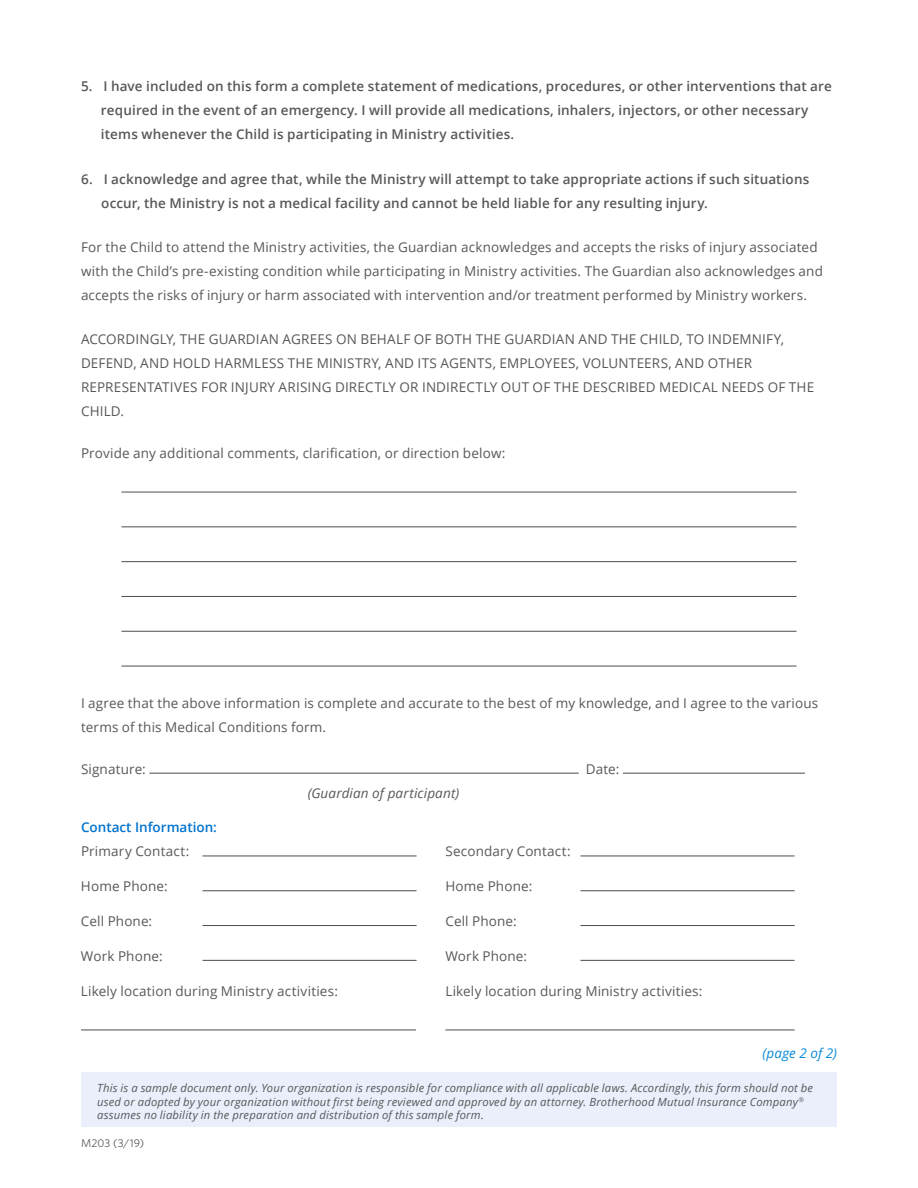
<style>
.page{position:relative;width:918px;height:1188px;background:#fff}
.page>*{position:absolute;margin:0;border:0;box-sizing:border-box;transform-origin:0 0}
.Body_Text{font:13.5px/24px "Open Sans";letter-spacing:.01em;color:#57585a}
.Body_Text_Number{font:600 13.5px/24px "Open Sans";letter-spacing:.01em;color:#57585a}
.Body_Text-2{font:italic 13.5px "Open Sans";letter-spacing:.01em;color:#57585a}
.Subhead{font:600 13.5px "Open Sans";color:#0073ce}
.Body_Text-Bullet{font:italic 13.5px "Open Sans";letter-spacing:.01em;color:#0d8cd8}
.Endnotes{font:italic 11.25px/13.5px "Open Sans";letter-spacing:.015em;color:#57585a}
.Endnotes-2{font:11.25px "Whitney";letter-spacing:.01em;color:#57585a}
</style>
<div class="page">
<hr style="left:122px;top:492px;width:674px;height:1px;background:#4b4c4d">
<hr style="left:122px;top:526px;width:674px;height:1px;background:#4b4c4d">
<hr style="left:122px;top:561px;width:674px;height:1px;background:#4b4c4d">
<hr style="left:122px;top:596px;width:674px;height:1px;background:#4b4c4d">
<hr style="left:122px;top:631px;width:674px;height:1px;background:#4b4c4d">
<hr style="left:122px;top:666px;width:674px;height:1px;background:#4b4c4d">
<hr style="left:149px;top:773px;width:430px;height:1px;background:#4b4c4d">
<hr style="left:623px;top:773px;width:182px;height:1px;background:#4b4c4d">
<hr style="left:202px;top:856px;width:215px;height:1px;background:#4b4c4d">
<hr style="left:580px;top:856px;width:215px;height:1px;background:#4b4c4d">
<hr style="left:202px;top:890px;width:215px;height:1px;background:#4b4c4d">
<hr style="left:580px;top:890px;width:215px;height:1px;background:#4b4c4d">
<hr style="left:202px;top:925px;width:215px;height:1px;background:#4b4c4d">
<hr style="left:580px;top:925px;width:215px;height:1px;background:#4b4c4d">
<hr style="left:202px;top:960px;width:215px;height:1px;background:#4b4c4d">
<hr style="left:580px;top:960px;width:215px;height:1px;background:#4b4c4d">
<hr style="left:81px;top:1030px;width:335px;height:1px;background:#4b4c4d">
<hr style="left:445px;top:1030px;width:350px;height:1px;background:#4b4c4d">
<div style="left:81px;top:1073px;width:756px;height:54px;background:#ebeffb"></div>
<p class="Body_Text_Number" style="left:101px;top:74px;width:732px;text-indent:-20px">5. I have included on this form a complete statement of medications, procedures, or other interventions that are required in the event of an emergency. I will provide all medications, inhalers, injectors, or other necessary items whenever the Child is participating in Ministry activities.</p>
<p class="Body_Text_Number" style="left:101px;top:166px;width:710px;text-indent:-20px">6. I acknowledge and agree that, while the Ministry will attempt to take appropriate actions if such situations occur, the Ministry is not a medical facility and cannot be held liable for any resulting injury.</p>
<p class="Body_Text" style="left:81px;top:235px;width:743px">For the Child to attend the Ministry activities, the Guardian acknowledges and accepts the risks of injury associated with the Child’s pre-existing condition while participating in Ministry activities. The Guardian also acknowledges and accepts the risks of injury or harm associated with intervention and/or treatment performed by Ministry workers.</p>
<p class="Body_Text" style="left:81px;top:327px;width:735px">ACCORDINGLY, THE GUARDIAN AGREES ON BEHALF OF BOTH THE GUARDIAN AND THE CHILD, TO INDEMNIFY, DEFEND, AND HOLD HARMLESS THE MINISTRY, AND ITS AGENTS, EMPLOYEES, VOLUNTEERS, AND OTHER REPRESENTATIVES FOR INJURY ARISING DIRECTLY OR INDIRECTLY OUT OF THE DESCRIBED MEDICAL NEEDS OF THE CHILD.</p>
<p class="Body_Text" style="left:81px;top:440px;width:426px">Provide any additional comments, clarification, or direction below:</p>
<p class="Body_Text" style="left:81px;top:691px;width:739px">I agree that the above information is complete and accurate to the best of my knowledge, and I agree to the various terms of this Medical Conditions form.</p>
<p class="Body_Text" style="left:81px;top:756px;width:66px">Signature:</p>
<p class="Body_Text" style="left:586px;top:756px;width:35px">Date:</p>
<p class="Body_Text-2" style="left:308px;top:783px;width:153px">(Guardian of participant)</p>
<p class="Subhead" style="left:81px;top:818px;width:138px">Contact Information:</p>
<p class="Body_Text" style="left:81px;top:839px;width:110px">Primary Contact:</p>
<p class="Body_Text" style="left:445px;top:839px;width:127px">Secondary Contact:</p>
<p class="Body_Text" style="left:81px;top:874px;width:88px">Home Phone:</p>
<p class="Body_Text" style="left:445px;top:874px;width:88px">Home Phone:</p>
<p class="Body_Text" style="left:81px;top:909px;width:73px">Cell Phone:</p>
<p class="Body_Text" style="left:445px;top:909px;width:73px">Cell Phone:</p>
<p class="Body_Text" style="left:81px;top:943px;width:83px">Work Phone:</p>
<p class="Body_Text" style="left:445px;top:943px;width:83px">Work Phone:</p>
<p class="Body_Text" style="left:81px;top:978px;width:258px">Likely location during Ministry activities:</p>
<p class="Body_Text" style="left:445px;top:978px;width:258px">Likely location during Ministry activities:</p>
<p class="Body_Text-Bullet" style="left:763px;top:1044px;width:76px">(page 2 of 2)</p>
<p class="Endnotes" style="left:97px;top:1081px;width:717px">This is a sample document only. Your organization is responsible for compliance with all applicable laws. Accordingly, this form should not be used or adopted by your organization without first being reviewed and approved by an attorney. Brotherhood Mutual Insurance Company<sup>® </sup>assumes no liability in the preparation and distribution of this sample form.</p>
<p class="Endnotes-2" style="left:81px;top:1135px;width:65px">M203 (3/19)</p>
</div>
